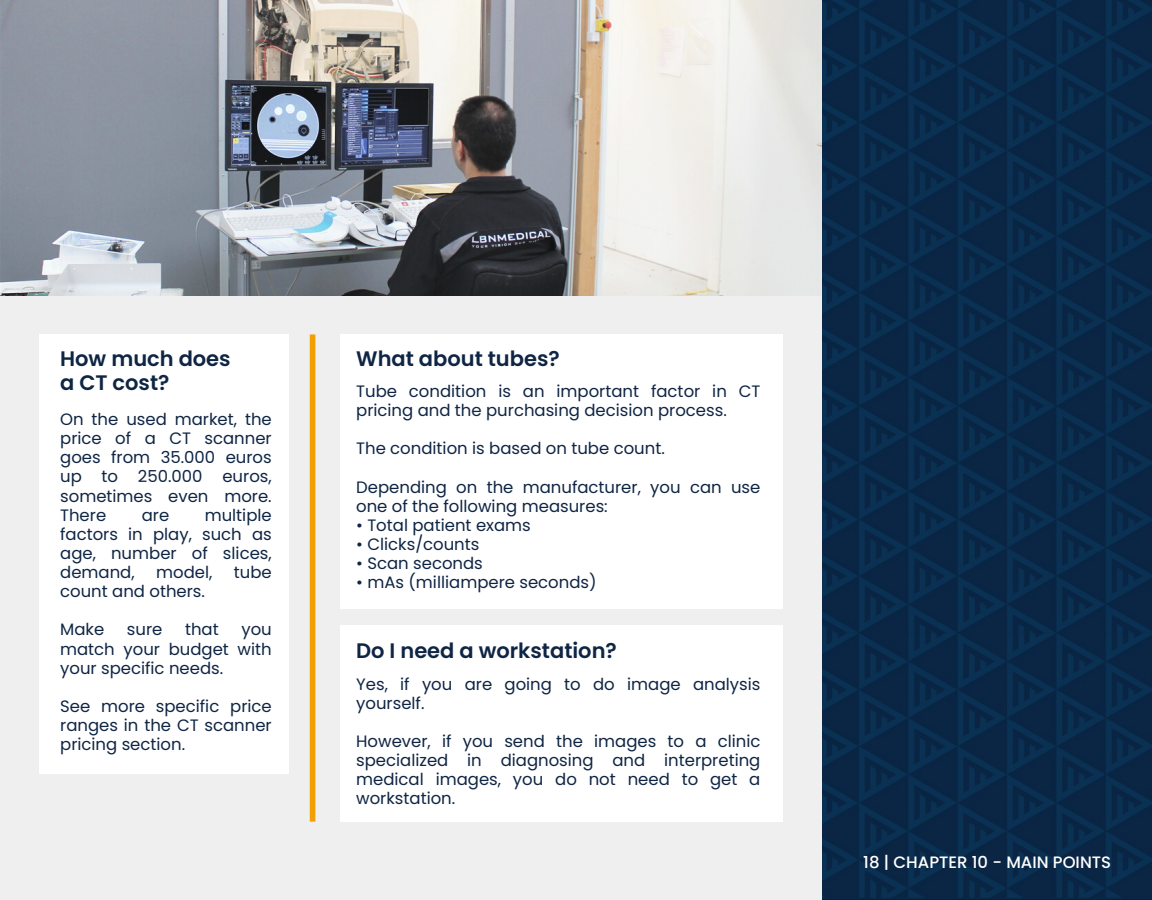
<style>
.page{position:relative;width:1152px;height:900px;background:#efefef}
.page>*{position:absolute;margin:0;border:0;box-sizing:border-box;transform-origin:0 0}
.t1{font:600 21px/24.8px "Poppins";color:#0f2544}
.t2{font:16.5px/19.2px "Poppins";color:#0f2544;text-align:justify}
.t3{font:500 16.5px "Poppins";color:#fff}
</style>
<div class="page">
<img style="left:0;top:0;width:822px;height:296px">
<div style="left:310px;top:334px;width:5px;height:488px;background:#f29f05"></div>
<div style="left:40px;top:334px;width:249px;height:440px;background:#fff"></div>
<img style="left:822px;top:0;width:330px;height:900px">
<div style="left:340px;top:334px;width:443px;height:275px;background:#fff"></div>
<div style="left:340px;top:626px;width:443px;height:196px;background:#fff"></div>
<p class="t1" style="left:60px;top:346px;width:172px">How much does a CT cost?</p>
<p class="t2" style="left:60px;top:410px;width:213px">On the used market, the price of a CT scanner goes from 35.000 euros up to 250.000 euros, sometimes even more.<br>There</p>
<p class="t2" style="left:60px;top:505px;width:213px;text-indent:145px">multiple factors in play, such as age, number of slices, demand,</p>
<p class="t2" style="left:142px;top:505px;width:29px">are</p>
<p class="t2" style="left:156px;top:563px;width:58px">model,</p>
<p class="t2" style="left:234px;top:563px;width:39px">tube</p>
<p class="t2" style="left:60px;top:582px;width:146px">count and others.</p>
<p class="t2" style="left:60px;top:620px;width:46px">Make</p>
<p class="t2" style="left:127px;top:620px;width:37px">sure</p>
<p class="t2" style="left:185px;top:620px;width:35px">that</p>
<p class="t2" style="left:60px;top:620px;width:213px;text-indent:181px">you match your budget with your specific needs.</p>
<p class="t2" style="left:60px;top:697px;width:213px">See more specific price ranges in the CT scanner pricing section.</p>
<p class="t1" style="left:356px;top:346px;width:205px">What about tubes?</p>
<p class="t2" style="left:356px;top:382px;width:406px">Tube condition is an important factor in CT pricing and the purchasing decision process.</p>
<p class="t2" style="left:356px;top:439px;width:310px">The condition is based on tube count.</p>
<p class="t2" style="left:356px;top:477px;width:406px">Depending on the manufacturer, you can use one of the following measures:</p>
<p class="t2" style="left:356px;top:515px;width:176px">• Total patient exams</p>
<p class="t2" style="left:356px;top:535px;width:125px">• Clicks/counts</p>
<p class="t2" style="left:356px;top:554px;width:128px">• Scan seconds</p>
<p class="t2" style="left:356px;top:573px;width:242px">• mAs (milliampere seconds)</p>
<p class="t1" style="left:356px;top:638px;width:262px">Do I need a workstation?</p>
<p class="t2" style="left:356px;top:674px;width:406px">Yes, if you are going to do image analysis yourself.</p>
<p class="t2" style="left:356px;top:732px;width:406px">However, if you send the images to a clinic specialized in diagnosing and interpreting medical images, you do not need to get a workstation.</p>
<p class="t3" style="left:863px;top:851px;width:249px">18 | CHAPTER 10 - MAIN POINTS</p>
</div>
